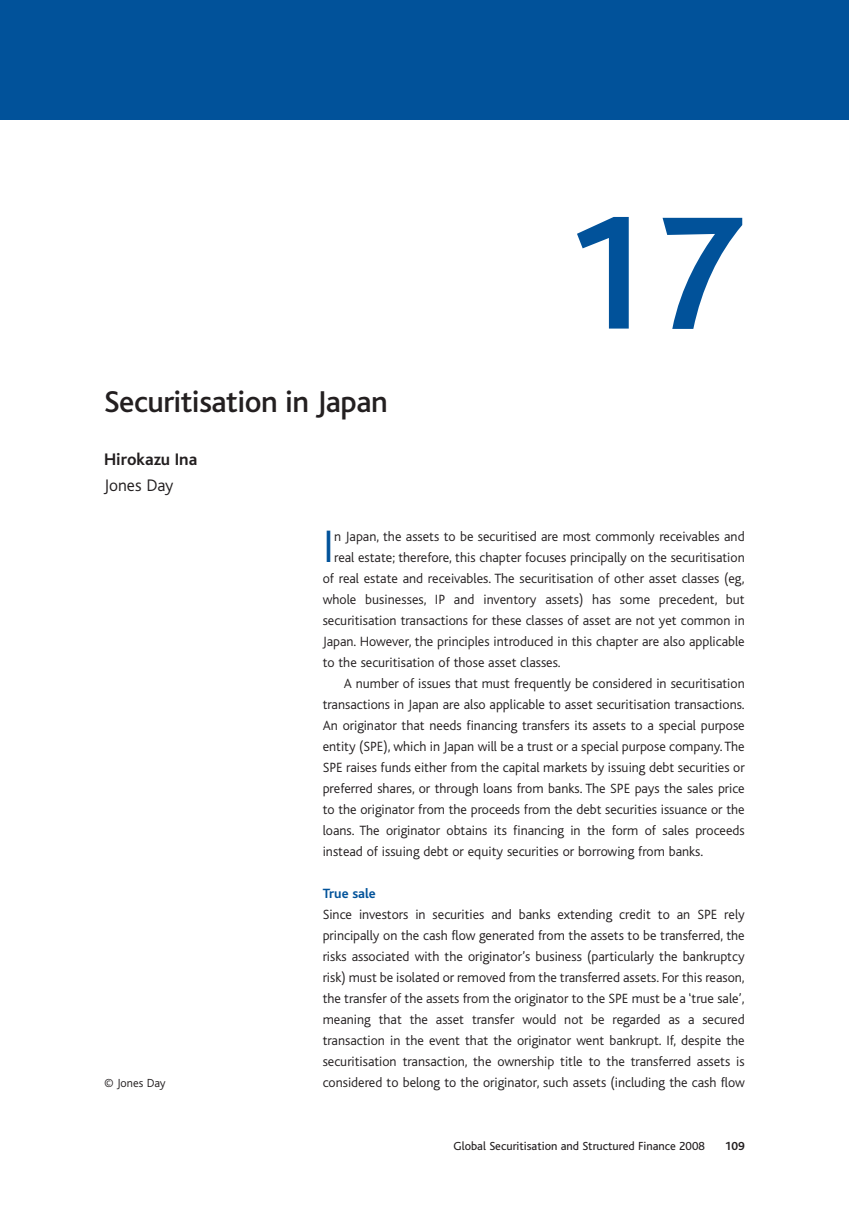
<style>
.page{position:relative;width:849px;height:1221px;background:#fff}
.page>*{position:absolute;margin:0;border:0;box-sizing:border-box;transform-origin:0 0}
.t1{font:700 168px "Bliss";color:#01529a}
.t2{font:300 47.6px "Bliss";color:#01529a}
.t3{font:500 31.5px "Bliss";letter-spacing:-.015em;color:#231f20}
.t4{font:700 17.5px "Bliss";color:#231f20}
.t5{font:300 17.5px "Bliss";color:#231f20}
.t6{font:300 14px/21px "Bliss";color:#231f20;text-align:justify}
.t7{font:700 14px "Bliss";color:#01529a}
.t8{font:12.25px "Bliss";color:#231f20}
.t9{font:300 12.25px "Bliss";color:#231f20}
.t10{font:700 12.25px "Bliss";color:#231f20}
</style>
<div class="page">
<div style="left:0;top:1px;width:848px;height:118px;background:#01529a"></div>
<h1 class="t1" style="left:561px;top:212px;width:184px">17</h1>
<h3 class="t3" style="left:104px;top:390px;width:285px">Securitisation in Japan</h3>
<p class="t4" style="left:104px;top:452px;width:95px">Hirokazu Ina</p>
<p class="t5" style="left:104px;top:477px;width:71px">Jones Day</p>
<h2 class="t2" style="left:322px;top:525px;width:13px">I</h2>
<p class="t6" style="left:334px;top:526px;width:412px">n Japan, the assets to be securitised are most commonly receivables and</p>
<p class="t6" style="left:334px;top:547px;width:412px">real estate; therefore, this chapter focuses principally on the securitisation</p>
<p class="t6" style="left:322px;top:568px;width:423px">of real estate and receivables. The securitisation of other asset classes (eg,</p>
<p class="t6" style="left:322px;top:589px;width:423px">whole businesses, IP and inventory assets) has some precedent, but</p>
<p class="t6" style="left:322px;top:610px;width:423px">securitisation transactions for these classes of asset are not yet common in</p>
<p class="t6" style="left:322px;top:631px;width:423px">Japan. However, the principles introduced in this chapter are also applicable</p>
<p class="t6" style="left:322px;top:652px;width:239px">to the securitisation of those asset classes.</p>
<p class="t6" style="left:343px;top:673px;width:402px">A number of issues that must frequently be considered in securitisation</p>
<p class="t6" style="left:322px;top:694px;width:423px">transactions in Japan are also applicable to asset securitisation transactions.</p>
<p class="t6" style="left:322px;top:715px;width:423px">An originator that needs financing transfers its assets to a special purpose</p>
<p class="t6" style="left:322px;top:736px;width:423px">entity (SPE), which in Japan will be a trust or a special purpose company. The</p>
<p class="t6" style="left:322px;top:757px;width:423px">SPE raises funds either from the capital markets by issuing debt securities or</p>
<p class="t6" style="left:322px;top:778px;width:423px">preferred shares, or through loans from banks. The SPE pays the sales price</p>
<p class="t6" style="left:322px;top:799px;width:423px">to the originator from the proceeds from the debt securities issuance or the</p>
<p class="t6" style="left:322px;top:820px;width:423px">loans. The originator obtains its financing in the form of sales proceeds</p>
<p class="t6" style="left:322px;top:841px;width:382px">instead of issuing debt or equity securities or borrowing from banks.</p>
<p class="t7" style="left:322px;top:888px;width:55px">True sale</p>
<p class="t6" style="left:322px;top:904px;width:423px">Since investors in securities and banks extending credit to an SPE rely principally on the cash flow generated from the assets to be transferred, the risks associated with the originator’s business (particularly the bankruptcy risk) must be isolated or removed from the transferred assets. For this reason, the transfer of the assets from the originator to the SPE must be a ‘true sale’, meaning that the asset transfer would not be regarded as a secured transaction in the event that the originator went bankrupt. If, despite the securitisation transaction, the ownership title to the transferred assets is considered to belong to the originator, such assets (including the cash flow</p>
<p class="t9" style="left:104px;top:1077px;width:63px">© Jones Day</p>
<p class="t8" style="left:453px;top:1141px;width:253px">Global Securitisation and Structured Finance 2008</p>
<p class="t10" style="left:724px;top:1141px;width:21px">109</p>
</div>
